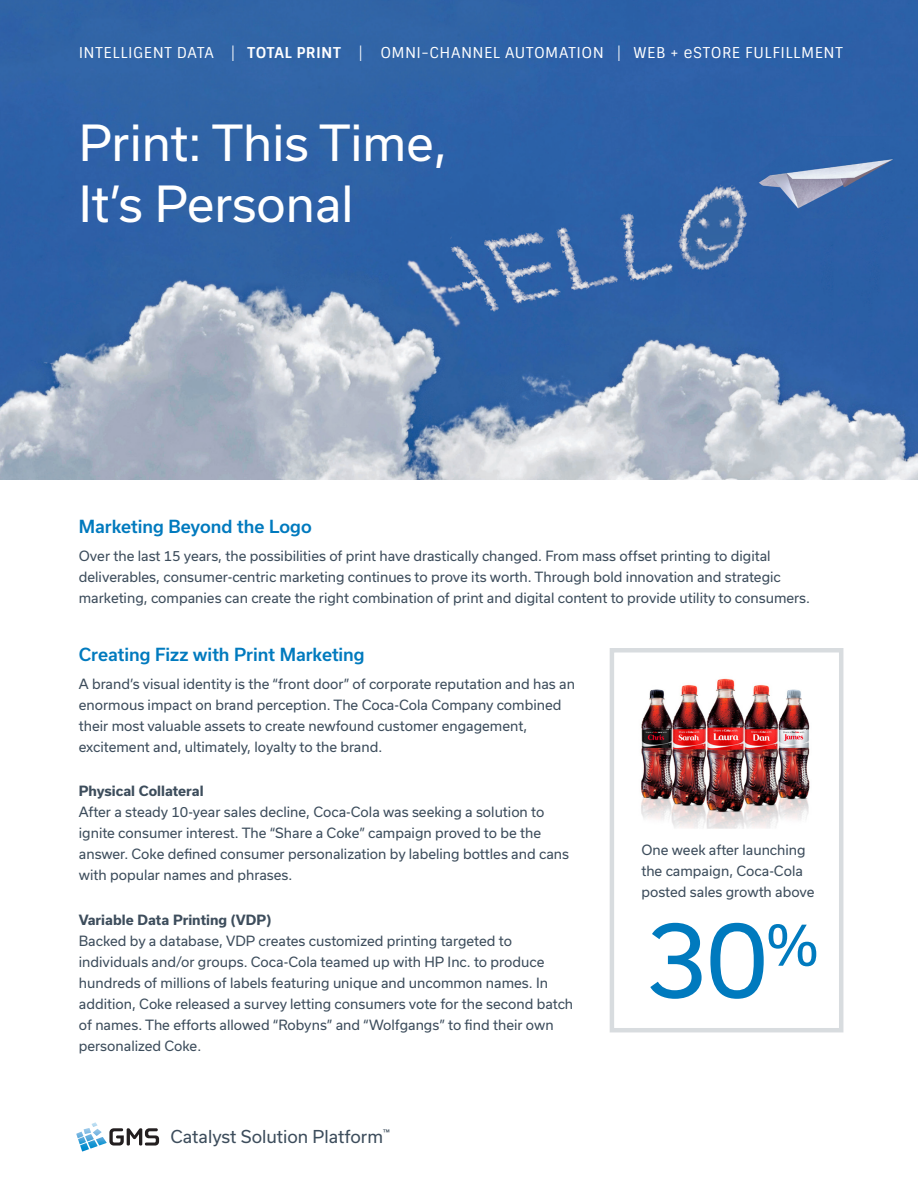
<style>
.page{position:relative;width:918px;height:1188px;background:#fff}
.page>*{position:absolute;margin:0;border:0;box-sizing:border-box;transform-origin:0 0}
.t1{font:100.5px "Usual";color:#007abe}
.t2{font:47.55px/61.3px "Usual";color:#fff}
.t3{font:500 17.25px "Usual";letter-spacing:-.005em;color:#007abe}
.t4{font:16.95px "Usual";color:#3d4d5c}
.t5{font:15px "Sintony";letter-spacing:.03em;color:#fff}
.t6{font:13.5px/21px "Usual";color:#3d4d5c}
.t7{font:700 13.5px "Usual";color:#3d4d5c}
.s1{font-weight:700}
</style>
<div class="page">
<img style="left:0;top:0;width:918px;height:480px">
<svg style="left:76px;top:1122px;width:83px;height:30px"></svg>
<img style="left:641px;top:678px;width:169px;height:151px">
<img style="left:752px;top:136px;width:166px;height:83px">
<p class="t5" style="left:79px;top:43px;width:284px">INTELLIGENT DATA ❘ <span class="s1">TOTAL PRINT</span> ❘</p>
<p class="t5" style="left:380px;top:43px;width:464px">OMNI-CHANNEL AUTOMATION ❘ WEB + eSTORE FULFILLMENT</p>
<p class="t2" style="left:79px;top:112px;width:370px">Print: This Time,<br>It’s Personal</p>
<p class="t3" style="left:79px;top:517px;width:234px">Marketing Beyond the Logo</p>
<p class="t6" style="left:79px;top:545px;width:733px">Over the last 15 years, the possibilities of print have drastically changed. From mass offset printing to digital deliverables, consumer-centric marketing continues to prove its worth. Through bold innovation and strategic marketing, companies can create the right combination of print and digital content to provide utility to consumers.</p>
<p class="t3" style="left:79px;top:645px;width:287px">Creating Fizz with Print Marketing</p>
<p class="t6" style="left:79px;top:673px;width:498px">A brand’s visual identity is the “front door” of corporate reputation and has an enormous impact on brand perception. The Coca-Cola Company combined their most valuable assets to create newfound customer engagement, excitement and, ultimately, loyalty to the brand.</p>
<p class="t7" style="left:79px;top:784px;width:126px">Physical Collateral</p>
<p class="t6" style="left:79px;top:802px;width:492px">After a steady 10-year sales decline, Coca-Cola was seeking a solution to ignite consumer interest. The “Share a Coke” campaign proved to be the answer. Coke defined consumer personalization by labeling bottles and cans with popular names and phrases.</p>
<p class="t7" style="left:79px;top:912px;width:194px">Variable Data Printing (VDP)</p>
<p class="t6" style="left:79px;top:931px;width:496px">Backed by a database, VDP creates customized printing targeted to individuals and/or groups. Coca-Cola teamed up with HP Inc. to produce hundreds of millions of labels featuring unique and uncommon names. In addition, Coke released a survey letting consumers vote for the second batch of names. The efforts allowed “Robyns” and “Wolfgangs” to find their own personalized Coke.</p>
<p class="t4" style="left:171px;top:1127px;width:221px">Catalyst Solution Platform<sup>™</sup></p>
<p class="t6" style="left:641px;top:839px;width:175px">One week after launching the campaign, Coca-Cola posted sales growth above</p>
<p class="t1" style="left:645px;top:902px;width:175px">30<sup>%</sup></p>
</div>
